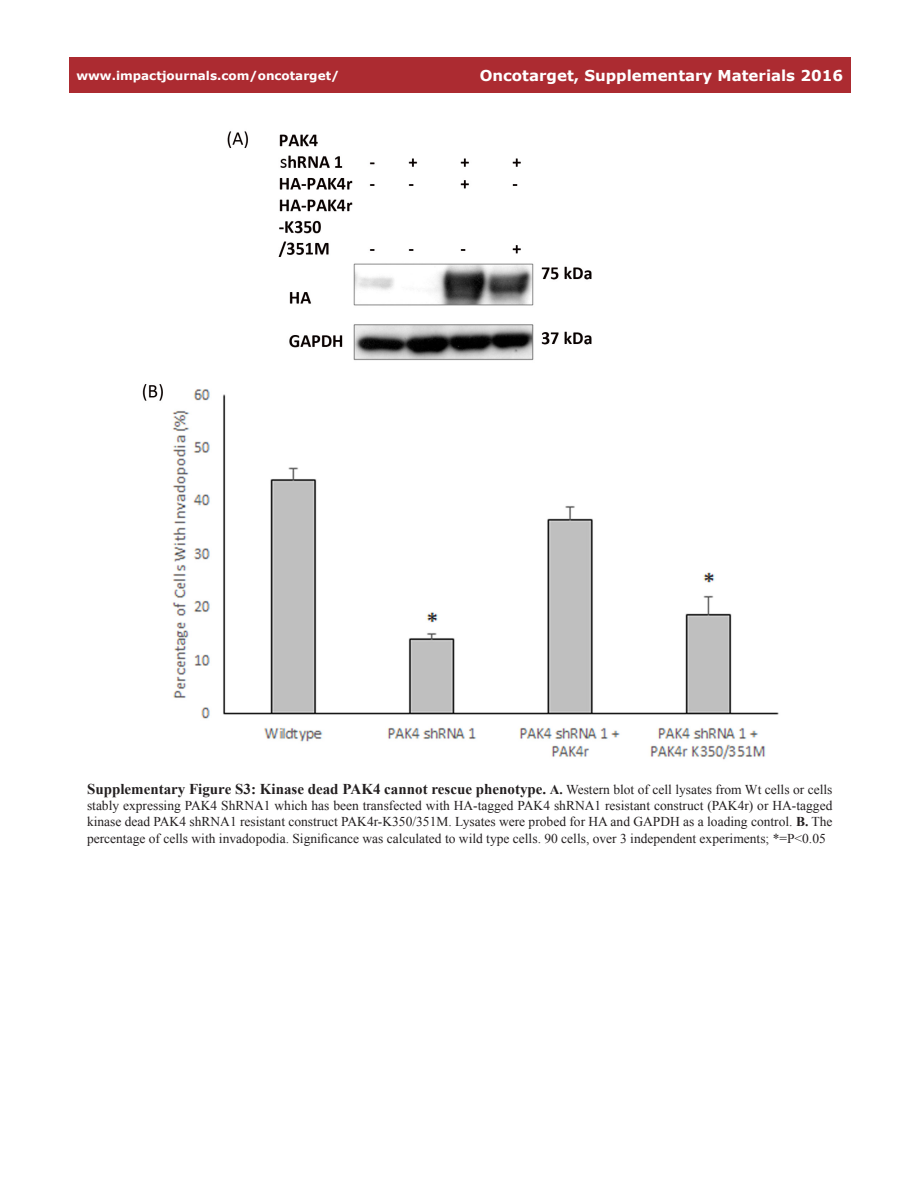
<style>
.page{position:relative;width:918px;height:1188px;background:#fff}
.page>*{position:absolute;margin:0;border:0;box-sizing:border-box;transform-origin:0 0}
.figuretext{font:700 15px "Times New Roman";color:#231f20}
.t1{font:700 15px "Verdana";color:#fff}
.figuretext-2{font:13.5px/16.2px "Times New Roman";color:#231f20;text-align:justify}
.t2{font:700 12px "Verdana";color:#fff}
.s1{font-size:13.5px}
.s2{font-weight:400;font-size:13.5px}
.s3{font-weight:700}
</style>
<div class="page">
<div style="left:69px;top:57px;width:781px;height:36px;background:#ac2b31"></div>
<img style="left:142px;top:131px;width:637px;height:629px">
<p class="t2" style="left:76px;top:67px;width:264px">www.impactjournals.com/oncotarget/</p>
<p class="t1" style="left:480px;top:65px;width:365px">Oncotarget, Supplementary Materials 2016</p>
<p class="figuretext" style="left:87px;top:779px;width:747px">Supplementary Figure S3: Kinase dead PAK4 cannot rescue phenotype. <span class="s1">A.</span> <span class="s2">Western blot of cell lysates from Wt cells or cells</span></p>
<p class="figuretext-2" style="left:87px;top:797px;width:747px">stably expressing PAK4 ShRNA1 which has been transfected with HA-tagged PAK4 shRNA1 resistant construct (PAK4r) or HA-tagged kinase dead PAK4 shRNA1 resistant construct PAK4r-K350/351M. Lysates were probed for HA and GAPDH as a loading control. <span class="s3">B.</span> The percentage of cells with invadopodia. Significance was calculated to wild type cells. 90 cells, over 3 independent experiments; *=P&lt;0.05</p>
</div>
